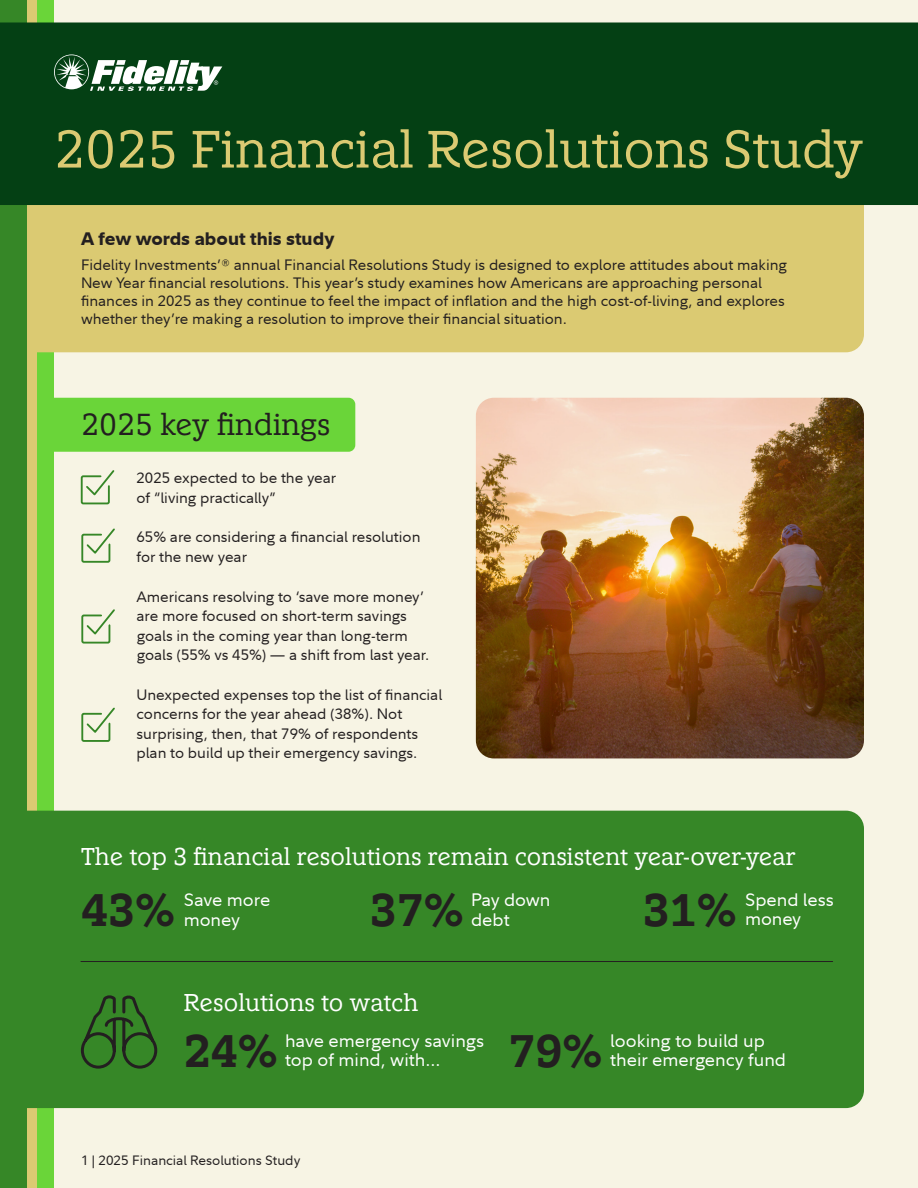
<style>
.page{position:relative;width:918px;height:1188px;background:#f7f4e4}
.page>*{position:absolute;margin:0;border:0;box-sizing:border-box;transform-origin:0 0}
.t1{font:51.75px "Fidelity Slab";color:#dbca72}
.t2{font:700 45px "Fidelity Slab";color:#231f20}
.t3{font:30px "Fidelity Slab";color:#231f20}
.t4{font:24px "Fidelity Slab";color:#fff}
.t5{font:18px/19.5px "Fidelity Sans";color:#fff}
.t6{font:800 18px "Fidelity Sans";color:#231f20}
.t7{font:15px/19.5px "Fidelity Sans";color:#231f20}
.t8{font:13.5px "Fidelity Sans";color:#231f20}
</style>
<div class="page">
<div style="left:0;top:0;width:27px;height:1188px;background:#368727"></div>
<div style="left:27px;top:0;width:10px;height:1188px;background:#dbca72"></div>
<div style="left:37px;top:0;width:17px;height:1188px;background:#6ad539"></div>
<div style="left:37px;top:205px;width:827px;height:147px;background:#dbca72"></div>
<div style="left:0;top:22px;width:918px;height:183px;background:#044014"></div>
<svg style="left:54px;top:54px;width:168px;height:37px;background:#6c8f75"></svg>
<div style="left:27px;top:811px;width:837px;height:297px;background:#368727"></div>
<div style="left:54px;top:398px;width:301px;height:54px;background:#6ad539"></div>
<img style="left:476px;top:398px;width:388px;height:360px">
<hr style="left:81px;top:961px;width:752px;height:1px;background:#231f20">
<svg style="left:80px;top:470px;width:35px;height:35px"></svg>
<svg style="left:81px;top:528px;width:34px;height:35px"></svg>
<svg style="left:81px;top:609px;width:34px;height:35px"></svg>
<svg style="left:81px;top:707px;width:34px;height:35px"></svg>
<svg style="left:79px;top:996px;width:80px;height:74px;background:#317025"></svg>
<p class="t1" style="left:54px;top:117px;width:811px">2025 Financial Resolutions Study</p>
<p class="t6" style="left:81px;top:227px;width:255px">A few words about this study</p>
<p class="t7" style="left:81px;top:256px;width:708px;line-height:18px">Fidelity Investments’® annual Financial Resolutions Study is designed to explore attitudes about making New Year financial resolutions. This year’s study examines how Americans are approaching personal finances in 2025 as they continue to feel the impact of inflation and the high cost-of-living, and explores whether they’re making a resolution to improve their financial situation.</p>
<p class="t3" style="left:81px;top:406px;width:251px">2025 key findings</p>
<p class="t7" style="left:137px;top:468px;width:201px">2025 expected to be the year of “living practically”</p>
<p class="t7" style="left:137px;top:527px;width:286px">65% are considering a financial resolution for the new year</p>
<p class="t7" style="left:137px;top:587px;width:294px">Americans resolving to ‘save more money’ are more focused on short-term savings goals in the coming year than long-term goals (55% vs 45%) — a shift from last year.</p>
<p class="t7" style="left:137px;top:685px;width:307px">Unexpected expenses top the list of financial concerns for the year ahead (38%). Not surprising, then, that 79% of respondents plan to build up their emergency savings.</p>
<p class="t4" style="left:81px;top:841px;width:716px">The top 3 financial resolutions remain consistent year-over-year</p>
<p class="t2" style="left:81px;top:881px;width:95px">43%</p>
<p class="t2" style="left:370px;top:881px;width:95px">37%</p>
<p class="t2" style="left:643px;top:881px;width:95px">31%</p>
<p class="t5" style="left:184px;top:890px;width:88px">Save more money</p>
<p class="t5" style="left:471px;top:890px;width:81px">Pay down debt</p>
<p class="t5" style="left:745px;top:889px;width:90px">Spend less money</p>
<p class="t4" style="left:184px;top:988px;width:236px">Resolutions to watch</p>
<p class="t5" style="left:285px;top:1031px;width:201px">have emergency savings top of mind, with...</p>
<p class="t5" style="left:610px;top:1031px;width:177px">looking to build up their emergency fund</p>
<p class="t2" style="left:184px;top:1023px;width:95px">24%</p>
<p class="t2" style="left:508px;top:1023px;width:95px">79%</p>
<p class="t8" style="left:81px;top:1151px;width:221px">1 | 2025 Financial Resolutions Study</p>
</div>
